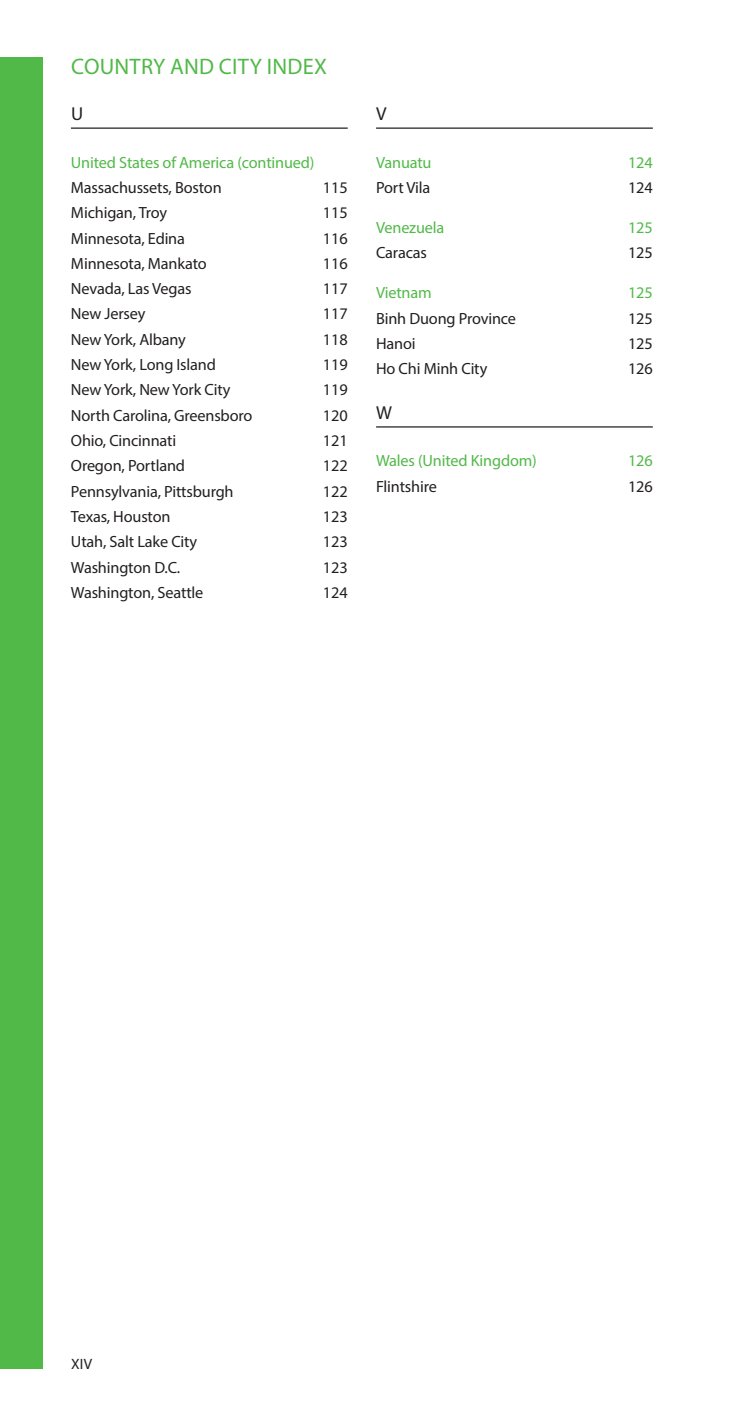
<style>
.page{position:relative;width:738px;height:1418px;background:#fff}
.page>*{position:absolute;margin:0;border:0;box-sizing:border-box;transform-origin:0 0}
._01_index_head{font:22.5px "Myriad Pro";letter-spacing:.01em;color:#51b948}
._06_index_alpha_blac{font:18.75px "Myriad Pro";color:#231f20}
._02_index_text{font:16.25px "Myriad Pro";letter-spacing:-.01em;color:#231f20}
._03_country_index_he{font:16.25px "Myriad Pro";letter-spacing:-.01em;color:#51b948}
.t1{font:15px "Myriad Pro";color:#231f20}
</style>
<div class="page">
<div style="left:0;top:57px;width:43px;height:1311px;background:#51b948"></div>
<hr style="left:71px;top:127px;width:276px;height:2px;background:#231f20">
<hr style="left:376px;top:127px;width:276px;height:2px;background:#231f20">
<hr style="left:376px;top:426px;width:276px;height:1px;background:#231f20">
<p class="_01_index_head" style="left:71px;top:52px;width:257px">COUNTRY AND CITY INDEX</p>
<p class="_06_index_alpha_blac" style="left:71px;top:103px;width:14px">U</p>
<p class="_03_country_index_he" style="left:71px;top:152px;width:245px">United States of America (continued)</p>
<p class="_02_index_text" style="left:71px;top:177px;width:152px">Massachussets, Boston</p>
<p class="_02_index_text" style="left:323px;top:177px;width:26px">115</p>
<p class="_02_index_text" style="left:71px;top:203px;width:98px">Michigan, Troy</p>
<p class="_02_index_text" style="left:323px;top:203px;width:26px">115</p>
<p class="_02_index_text" style="left:71px;top:228px;width:115px">Minnesota, Edina</p>
<p class="_02_index_text" style="left:323px;top:228px;width:26px">116</p>
<p class="_02_index_text" style="left:71px;top:253px;width:137px">Minnesota, Mankato</p>
<p class="_02_index_text" style="left:323px;top:253px;width:26px">116</p>
<p class="_02_index_text" style="left:71px;top:279px;width:122px">Nevada, Las Vegas</p>
<p class="_02_index_text" style="left:323px;top:279px;width:26px">117</p>
<p class="_02_index_text" style="left:71px;top:304px;width:76px">New Jersey</p>
<p class="_02_index_text" style="left:323px;top:304px;width:26px">117</p>
<p class="_02_index_text" style="left:71px;top:329px;width:116px">New York, Albany</p>
<p class="_02_index_text" style="left:323px;top:329px;width:26px">118</p>
<p class="_02_index_text" style="left:71px;top:354px;width:146px">New York, Long Island</p>
<p class="_02_index_text" style="left:323px;top:354px;width:26px">119</p>
<p class="_02_index_text" style="left:71px;top:380px;width:161px">New York, New York City</p>
<p class="_02_index_text" style="left:323px;top:380px;width:26px">119</p>
<p class="_02_index_text" style="left:71px;top:405px;width:183px">North Carolina, Greensboro</p>
<p class="_02_index_text" style="left:323px;top:405px;width:26px">120</p>
<p class="_02_index_text" style="left:71px;top:430px;width:107px">Ohio, Cincinnati</p>
<p class="_02_index_text" style="left:323px;top:430px;width:26px">121</p>
<p class="_02_index_text" style="left:71px;top:456px;width:115px">Oregon, Portland</p>
<p class="_02_index_text" style="left:323px;top:456px;width:26px">122</p>
<p class="_02_index_text" style="left:71px;top:481px;width:164px">Pennsylvania, Pittsburgh</p>
<p class="_02_index_text" style="left:323px;top:481px;width:26px">122</p>
<p class="_02_index_text" style="left:71px;top:506px;width:101px">Texas, Houston</p>
<p class="_02_index_text" style="left:323px;top:506px;width:26px">123</p>
<p class="_02_index_text" style="left:71px;top:532px;width:128px">Utah, Salt Lake City</p>
<p class="_02_index_text" style="left:323px;top:532px;width:26px">123</p>
<p class="_02_index_text" style="left:71px;top:557px;width:111px">Washington D.C.</p>
<p class="_02_index_text" style="left:323px;top:557px;width:26px">123</p>
<p class="_02_index_text" style="left:71px;top:582px;width:134px">Washington, Seattle</p>
<p class="_02_index_text" style="left:323px;top:582px;width:26px">124</p>
<p class="_06_index_alpha_blac" style="left:376px;top:103px;width:12px">V</p>
<p class="_03_country_index_he" style="left:376px;top:152px;width:57px">Vanuatu</p>
<p class="_03_country_index_he" style="left:627px;top:152px;width:26px">124</p>
<p class="_02_index_text" style="left:376px;top:177px;width:56px">Port Vila</p>
<p class="_02_index_text" style="left:627px;top:177px;width:26px">124</p>
<p class="_03_country_index_he" style="left:376px;top:217px;width:70px">Venezuela</p>
<p class="_03_country_index_he" style="left:627px;top:217px;width:26px">125</p>
<p class="_02_index_text" style="left:376px;top:243px;width:52px">Caracas</p>
<p class="_02_index_text" style="left:627px;top:243px;width:26px">125</p>
<p class="_03_country_index_he" style="left:376px;top:283px;width:57px">Vietnam</p>
<p class="_03_country_index_he" style="left:627px;top:283px;width:26px">125</p>
<p class="_02_index_text" style="left:376px;top:308px;width:141px">Binh Duong Province</p>
<p class="_02_index_text" style="left:627px;top:308px;width:26px">125</p>
<p class="_02_index_text" style="left:376px;top:333px;width:41px">Hanoi</p>
<p class="_02_index_text" style="left:627px;top:333px;width:26px">125</p>
<p class="_02_index_text" style="left:376px;top:359px;width:113px">Ho Chi Minh City</p>
<p class="_02_index_text" style="left:627px;top:359px;width:26px">126</p>
<p class="_06_index_alpha_blac" style="left:376px;top:401px;width:17px">W</p>
<p class="_03_country_index_he" style="left:376px;top:451px;width:162px">Wales (United Kingdom)</p>
<p class="_03_country_index_he" style="left:627px;top:451px;width:26px">126</p>
<p class="_02_index_text" style="left:376px;top:476px;width:62px">Flintshire</p>
<p class="_02_index_text" style="left:627px;top:476px;width:26px">126</p>
<p class="t1" style="left:71px;top:1354px;width:23px">XIV</p>
</div>
